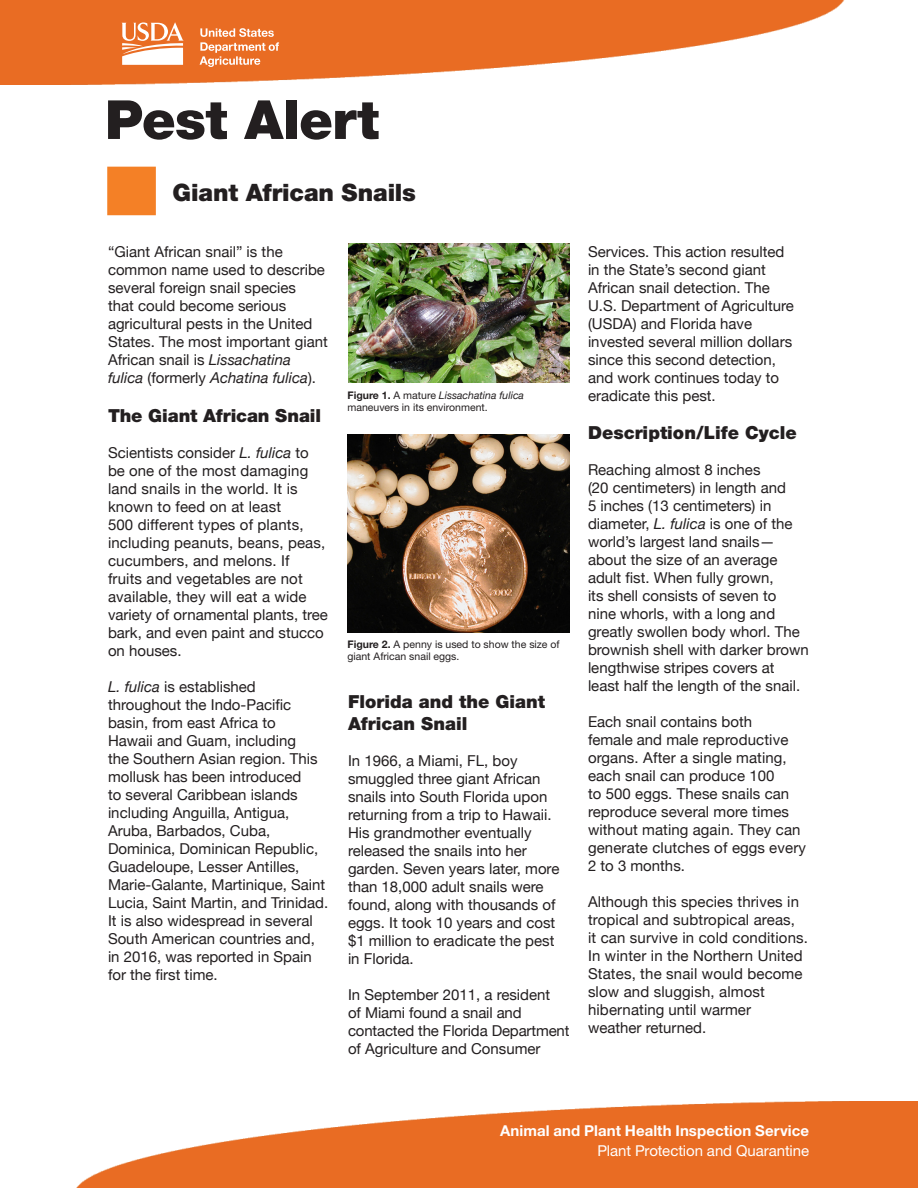
<style>
.page{position:relative;width:918px;height:1188px;background:#fff}
.page>*{position:absolute;margin:0;border:0;box-sizing:border-box;transform-origin:0 0}
.Pest_name{font:900 54px "Helvetica Neue";letter-spacing:-.015em;color:#231f20}
.Pest_name-2{font:900 24px "Helvetica Neue";letter-spacing:-.005em;color:#231f20}
.Text_Par{font:900 18px/21.6px "Helvetica Neue";color:#231f20}
.t1{font:15px/18px "Helvetica Neue";color:#231f20}
.EEO_and_Photo_credit{font:700 15px "Helvetica Neue";letter-spacing:.005em;color:#fff}
.EEO_and_Photo_credit-2{font:15px "Helvetica Neue";letter-spacing:-.005em;color:#fff}
.t2{font:10.5px/12.6px "Helvetica Neue";color:#231f20}
.s1{font-style:italic}
.s2{font-weight:700}
</style>
<div class="page">
<div style="left:107px;top:167px;width:49px;height:48px;background:#f48026;border:2px solid #f48026"></div>
<img style="left:348px;top:243px;width:222px;height:140px">
<img style="left:347px;top:435px;width:223px;height:197px">
<img style="left:0;top:0;width:844px;height:84px">
<svg style="left:200px;top:28px;width:79px;height:39px;background:#ee905a"></svg>
<svg style="left:122px;top:22px;width:62px;height:43px"></svg>
<img style="left:76px;top:1102px;width:842px;height:86px">
<p class="Pest_name" style="left:105px;top:88px;width:276px">Pest Alert</p>
<p class="Pest_name-2" style="left:172px;top:178px;width:245px">Giant African Snails</p>
<p class="t1" style="left:108px;top:243px;width:221px">“Giant African snail” is the common name used to describe several foreign snail species<br>that could become serious agricultural pests in the United<br>States. The most important giant<br>African snail is <span class="s1">Lissachatina fulica</span> (formerly <span class="s1">Achatina fulica</span>).</p>
<p class="Text_Par" style="left:108px;top:405px;width:215px">The Giant African Snail</p>
<p class="t1" style="left:108px;top:444px;width:222px">Scientists consider <span class="s1">L. fulica</span> to be one of the most damaging land snails in the world. It is known to feed on at least<br>500 different types of plants, including peanuts, beans, peas, cucumbers, and melons. If<br>fruits and vegetables are not available, they will eat a wide variety of ornamental plants, tree bark, and even paint and stucco on houses.</p>
<p class="t1" style="left:108px;top:678px;width:222px"><span class="s1">L. fulica</span> is established throughout the Indo-Pacific basin, from east Africa to<br>Hawaii and Guam, including<br>the Southern Asian region. This mollusk has been introduced<br>to several Caribbean islands including Anguilla, Antigua,<br>Aruba, Barbados, Cuba,<br>Dominica, Dominican Republic,<br>Guadeloupe, Lesser Antilles,<br>Marie-Galante, Martinique, Saint<br>Lucia, Saint Martin, and Trinidad.<br>It is also widespread in several<br>South American countries and, in 2016, was reported in Spain for the first time.</p>
<p class="t2" style="left:347px;top:389px;width:178px"><span class="s2">Figure 1.</span> A mature <span class="s1">Lissachatina fulica </span>maneuvers in its environment.</p>
<p class="t2" style="left:347px;top:637px;width:214px"><span class="s2">Figure 2.</span> A penny is used to show the size of giant African snail eggs.</p>
<p class="Text_Par" style="left:348px;top:691px;width:199px">Florida and the Giant<br>African Snail</p>
<p class="t1" style="left:348px;top:751px;width:213px">In 1966, a Miami, FL, boy smuggled three giant African snails into South Florida upon returning from a trip to Hawaii.<br>His grandmother eventually released the snails into her garden. Seven years later, more than 18,000 adult snails were found, along with thousands of eggs. It took 10 years and cost $1 million to eradicate the pest in Florida.</p>
<p class="t1" style="left:348px;top:985px;width:204px">In September 2011, a resident of Miami found a snail and</p>
<p class="t1" style="left:348px;top:1021px;width:223px">contacted the Florida Department of Agriculture and Consumer</p>
<p class="t1" style="left:588px;top:243px;width:207px">Services. This action resulted in the State’s second giant<br>African snail detection. The<br>U.S. Department of Agriculture (USDA) and Florida have invested several million dollars since this second detection, and work continues today to eradicate this pest.</p>
<p class="Text_Par" style="left:588px;top:421px;width:210px">Description/Life Cycle</p>
<p class="t1" style="left:588px;top:460px;width:222px">Reaching almost 8 inches<br>(20 centimeters) in length and<br>5 inches (13 centimeters) in diameter, <span class="s1">L. fulica</span> is one of the world’s largest land snails— about the size of an average adult fist. When fully grown,<br>its shell consists of seven to<br>nine whorls, with a long and greatly swollen body whorl. The brownish shell with darker brown lengthwise stripes covers at least half the length of the snail.</p>
<p class="t1" style="left:588px;top:712px;width:220px">Each snail contains both<br>female and male reproductive organs. After a single mating, each snail can produce 100<br>to 500 eggs. These snails can reproduce several more times without mating again. They can generate clutches of eggs every<br>2 to 3 months.</p>
<p class="t1" style="left:588px;top:892px;width:213px">Although this species thrives in tropical and subtropical areas,</p>
<p class="t1" style="left:588px;top:928px;width:221px">it can survive in cold conditions.<br>In winter in the Northern United<br>States, the snail would become slow and sluggish, almost hibernating until warmer</p>
<p class="t1" style="left:588px;top:1018px;width:120px">weather returned.</p>
<p class="EEO_and_Photo_credit" style="left:500px;top:1122px;width:311px">Animal and Plant Health Inspection Service</p>
<p class="EEO_and_Photo_credit-2" style="left:597px;top:1142px;width:213px">Plant Protection and Quarantine</p>
</div>
